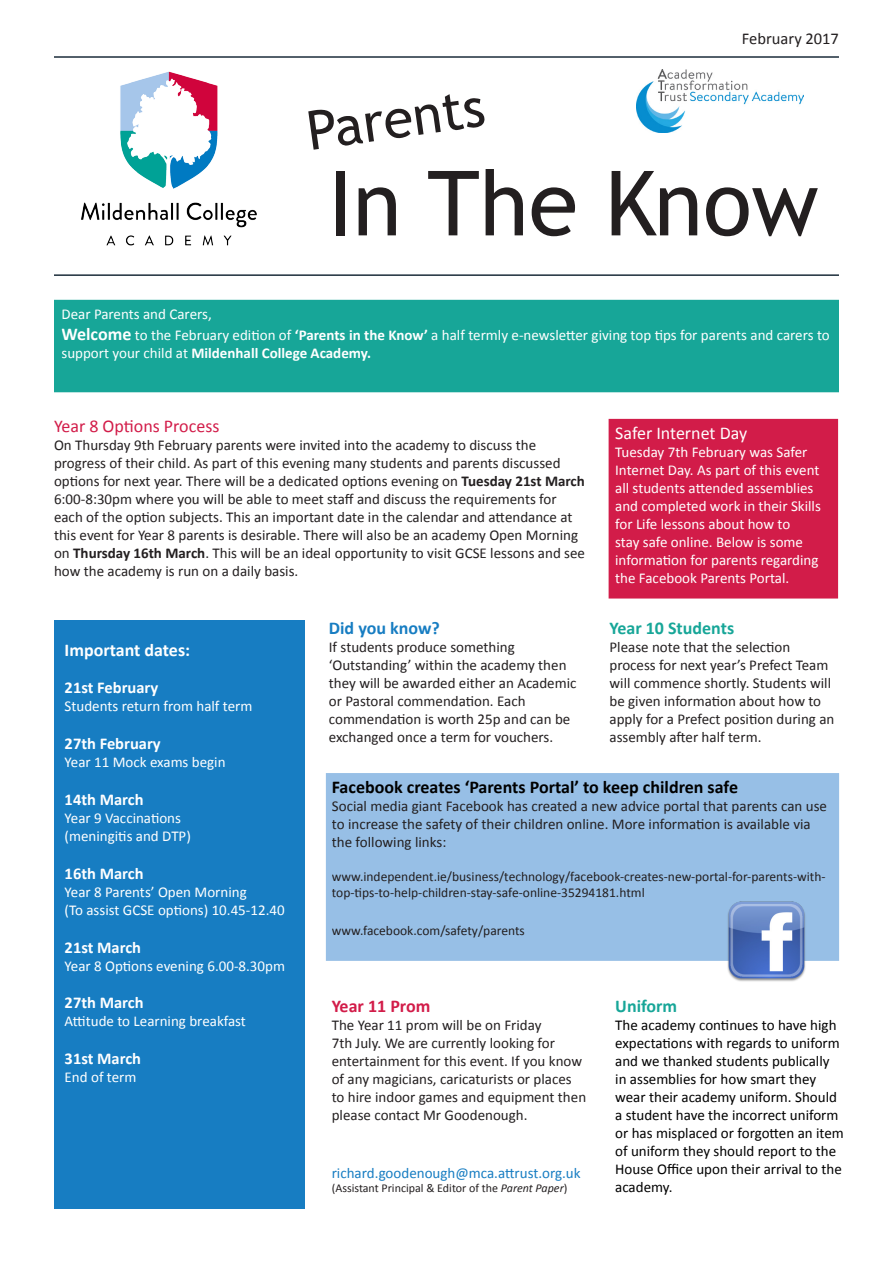
<style>
.page{position:relative;width:893px;height:1263px;background:#fff}
.page>*{position:absolute;margin:0;border:0;box-sizing:border-box;transform-origin:0 0}
.t1{font:90px "Trebuchet MS";color:#231f20}
.t2{font:54px "Trebuchet MS";color:#231f20}
.t3{font:700 18px "Calibri";color:#000}
.t4{font:700 18px "Calibri";color:#17a698}
.t5{font:18px "Calibri";color:#d21c49}
.t6{font:18px "Calibri";color:#fff}
.t7{font:700 18px "Calibri";color:#fff}
.t8{font:700 18px "Calibri";color:#177dc2}
.t9{font:700 18px "Calibri";color:#d21c49}
.t10{font:700 16.5px "Calibri";color:#fff}
.t11{font:16.5px "Calibri";color:#231f20}
.t12{font:15px/18px "Calibri";color:#231f20}
.t13{font:15px/18px "Calibri";color:#fff}
.t14{font:15px/18px "Calibri";color:#000}
.t15{font:15px "Calibri";color:#177dc2}
.t16{font:13.5px/16.2px "Calibri";color:#231f20}
.t17{font:12px "Calibri";color:#231f20}
.s1{font-weight:700;font-size:18px}
.s2{font-weight:700}
.s3{font-style:italic}
</style>
<div class="page">
<img style="left:81px;top:71px;width:176px;height:175px">
<hr style="left:54px;top:274px;width:785px;height:2px;background:#1c2d3b">
<hr style="left:54px;top:56px;width:785px;height:2px;background:#1c2d3b">
<div style="left:58px;top:304px;width:777px;height:84px;background:#17a698"></div>
<div style="left:54px;top:300px;width:785px;height:92px;border:8px solid #17a698"></div>
<img style="left:637px;top:69px;width:167px;height:63px">
<div style="left:54px;top:621px;width:251px;height:588px;background:#177dc2"></div>
<div style="left:609px;top:419px;width:229px;height:179px;background:#d21c49"></div>
<div style="left:329px;top:776px;width:507px;height:182px;background:#97bfe6"></div>
<div style="left:326px;top:773px;width:513px;height:188px;border:6px solid #97bfe6"></div>
<img style="left:726px;top:901px;width:82px;height:81px">
<p class="t2" style="left:303px;top:100px;width:181px;rotate:-8deg">Parents</p>
<p class="t11" style="left:742px;top:28px;width:99px">February 2017</p>
<p class="t1" style="left:328px;top:150px;width:492px">In The Know</p>
<p class="t13" style="left:62px;top:305px;width:152px">Dear Parents and Carers,</p>
<p class="t13" style="left:62px;top:326px;width:770px"><span class="s1">Welcome</span> to the February edition of <span class="s2">‘Parents in the Know’</span> a half termly e-newsletter giving top tips for parents and carers to support your child at <span class="s2">Mildenhall College Academy.</span></p>
<p class="t5" style="left:54px;top:415px;width:167px">Year 8 Options Process</p>
<p class="t12" style="left:54px;top:436px;width:533px">On Thursday 9th February parents were invited into the academy to discuss the progress of their child. As part of this evening many students and parents discussed options for next year. There will be a dedicated options evening on <span class="s2">Tuesday 21st March </span>6:00-8:30pm where you will be able to meet staff and discuss the requirements for each of the option subjects. This an important date in the calendar and attendance at this event for Year 8 parents is desirable. There will also be an academy Open Morning on <span class="s2">Thursday 16th March</span>. This will be an ideal opportunity to visit GCSE lessons and see how the academy is run on a daily basis.</p>
<p class="t6" style="left:615px;top:422px;width:133px">Safer Internet Day</p>
<p class="t13" style="left:615px;top:443px;width:207px">Tuesday 7th February was Safer<br>Internet Day. As part of this event all students attended assemblies and completed work in their Skills for Life lessons about how to<br>stay safe online. Below is some information for parents regarding the Facebook Parents Portal.</p>
<p class="t7" style="left:65px;top:638px;width:127px">Important dates:</p>
<p class="t10" style="left:65px;top:677px;width:95px">21st February</p>
<p class="t13" style="left:65px;top:697px;width:189px">Students return from half term</p>
<p class="t10" style="left:65px;top:733px;width:98px">27th February</p>
<p class="t13" style="left:65px;top:753px;width:162px">Year 11 Mock exams begin</p>
<p class="t10" style="left:65px;top:789px;width:80px">14th March</p>
<p class="t13" style="left:65px;top:809px;width:118px">Year 9 Vaccinations</p>
<p class="t13" style="left:65px;top:827px;width:128px">(meningitis and DTP)</p>
<p class="t10" style="left:65px;top:863px;width:80px">16th March</p>
<p class="t13" style="left:65px;top:883px;width:184px">Year 8 Parents’ Open Morning</p>
<p class="t13" style="left:65px;top:901px;width:222px">(To assist GCSE options) 10.45-12.40</p>
<p class="t10" style="left:65px;top:937px;width:78px">21st March</p>
<p class="t13" style="left:65px;top:957px;width:222px">Year 8 Options evening 6.00-8.30pm</p>
<p class="t10" style="left:65px;top:992px;width:80px">27th March</p>
<p class="t13" style="left:65px;top:1012px;width:183px">Attitude to Learning breakfast</p>
<p class="t10" style="left:65px;top:1048px;width:78px">31st March</p>
<p class="t13" style="left:65px;top:1068px;width:73px">End of term</p>
<p class="t8" style="left:329px;top:617px;width:112px">Did you know?</p>
<p class="t12" style="left:329px;top:638px;width:249px">If students produce something ‘Outstanding’ within the academy then they will be awarded either an Academic or Pastoral commendation. Each commendation is worth 25p and can be exchanged once a term for vouchers.</p>
<p class="t3" style="left:332px;top:775px;width:408px">Facebook creates ‘Parents Portal’ to keep children safe</p>
<p class="t12" style="left:332px;top:797px;width:497px">Social media giant Facebook has created a new advice portal that parents can use to increase the safety of their children online. More information is available via the following links:</p>
<p class="t16" style="left:332px;top:868px;width:495px">www.independent.ie/business/technology/facebook-creates-new-portal-for-parents-with&shy;top-tips-to-help-children-stay-safe-online-35294181.html</p>
<p class="t16" style="left:332px;top:922px;width:194px">www.facebook.com/safety/parents</p>
<p class="t4" style="left:609px;top:617px;width:126px">Year 10 Students</p>
<p class="t12" style="left:609px;top:638px;width:226px">Please note that the selection process for next year’s Prefect Team will commence shortly. Students will be given information about how to apply for a Prefect position during an assembly after half term.</p>
<p class="t9" style="left:332px;top:994px;width:100px">Year 11 Prom</p>
<p class="t12" style="left:332px;top:1016px;width:256px">The Year 11 prom will be on Friday<br>7th July. We are currently looking for entertainment for this event. If you know of any magicians, caricaturists or places to hire indoor games and equipment then please contact Mr Goodenough.</p>
<p class="t15" style="left:332px;top:1163px;width:250px">richard.goodenough@mca.attrust.org.uk</p>
<p class="t17" style="left:332px;top:1180px;width:237px">(Assistant Principal &amp; Editor of the <span class="s3">Parent Paper</span>)</p>
<p class="t4" style="left:615px;top:994px;width:63px">Uniform</p>
<p class="t14" style="left:615px;top:1016px;width:230px">The academy continues to have high expectations with regards to uniform and we thanked students publically in assemblies for how smart they wear their academy uniform. Should a student have the incorrect uniform or has misplaced or forgotten an item of uniform they should report to the House Office upon their arrival to the academy.</p>
</div>
